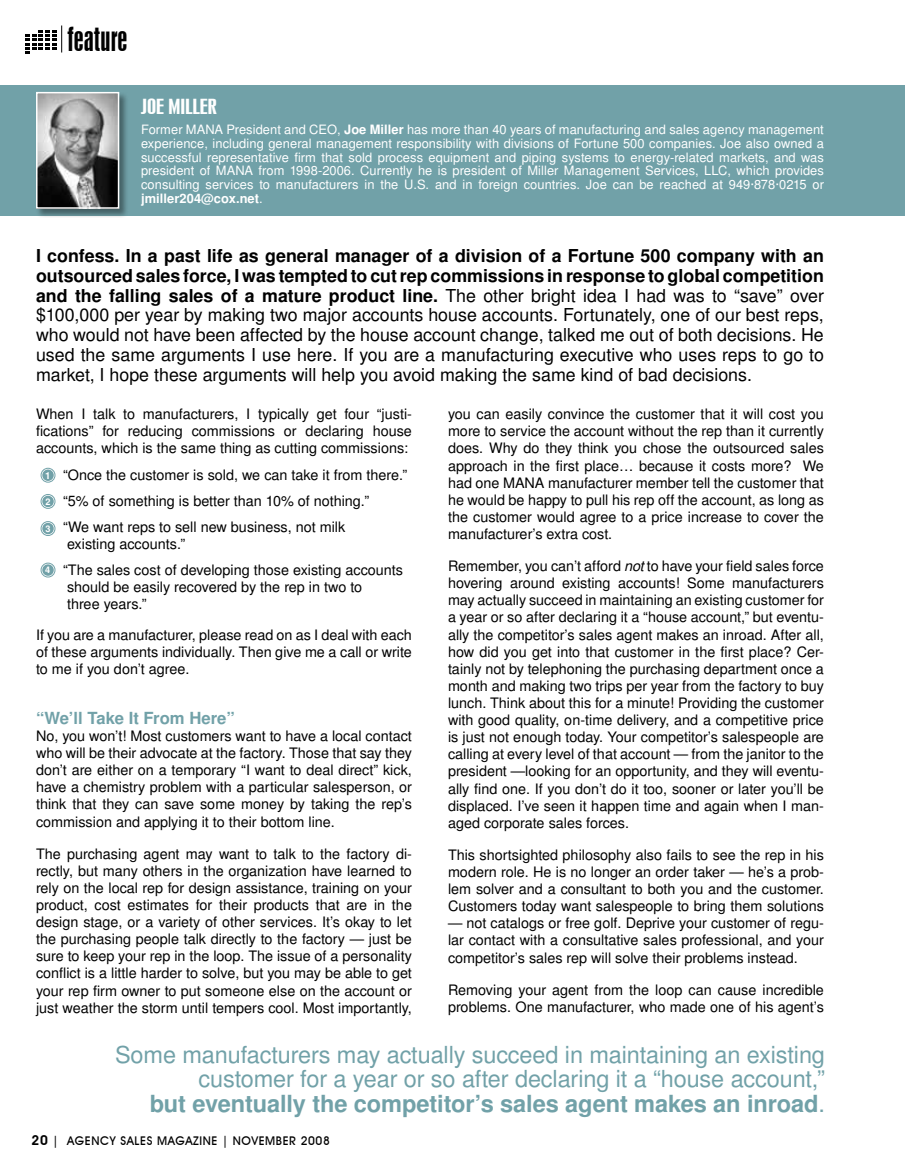
<style>
.page{position:relative;width:905px;height:1175px;background:#fff}
.page>*{position:absolute;margin:0;border:0;box-sizing:border-box;transform-origin:0 0}
.t1{font:31.05px "Swiss 924 BT Regular B";color:#000}
.t2{font:700 23.4px "Turkish Sans SSK";letter-spacing:-.005em;color:#71a1a8}
.t3{font:23.25px/24.8px "Turkish Sans SSK";letter-spacing:-.005em;color:#71a1a8;text-align:right}
.t4{font:19.5px "Swiss 924 BT Regular B";color:#fff;scale:1.25 1}
.t5{font:17.7px/20px "Turkish Sans SSK";color:#000;text-align:justify}
.t6{font:700 16.5px "Turkish Sans SSK";color:#71a1a8}
.t7{font:14.25px/17.1px "Turkish Sans SSK";color:#000;text-align:justify}
.t8{font:12.75px/13.8px "Turkish Sans SSK";letter-spacing:.005em;color:#fff;text-align:justify}
.t9{font:500 12px "Avant Garde IT Cby BT";letter-spacing:.05em;color:#000}
.t10{font:700 9.6px "Turkish Sans SSK";color:#fff}
.t11{font:700 9px "Turkish Sans SSK";color:#fff}
.s1{font-weight:700}
.s2{font-style:italic}
.s3{font-weight:400}
.s4{font-weight:600;font-size:13.5px}
</style>
<div class="page">
<svg style="left:26px;top:26px;width:36px;height:28px"></svg>
<div style="left:0;top:86px;width:904px;height:130px;background:#71a1a8"></div>
<div style="left:35px;top:91px;width:94px;height:127px;background:#000;opacity:.4"></div>
<img style="left:39px;top:95px;width:77px;height:111px">
<div style="left:36px;top:92px;width:83px;height:117px;border:2px solid #fff"></div>
<svg style="left:42px;top:469px;width:12px;height:12px"></svg>
<div style="left:41px;top:468px;width:14px;height:14px;border:1px solid #71a1a8;border-radius:50%"></div>
<div style="left:43px;top:470px;width:10px;height:10px;border:1px solid #71a1a8;border-radius:50%"></div>
<svg style="left:42px;top:496px;width:12px;height:11px"></svg>
<div style="left:41px;top:494px;width:14px;height:14px;border:1px solid #71a1a8;border-radius:50%"></div>
<div style="left:43px;top:497px;width:10px;height:9px;border:1px solid #71a1a8;border-radius:50%"></div>
<svg style="left:42px;top:523px;width:12px;height:11px"></svg>
<div style="left:41px;top:521px;width:14px;height:15px;border:1px solid #71a1a8;border-radius:50%"></div>
<div style="left:43px;top:524px;width:10px;height:9px;border:1px solid #71a1a8;border-radius:50%"></div>
<svg style="left:42px;top:564px;width:12px;height:12px"></svg>
<div style="left:41px;top:563px;width:14px;height:14px;border:1px solid #71a1a8;border-radius:50%"></div>
<div style="left:43px;top:565px;width:10px;height:10px;border:1px solid #71a1a8;border-radius:50%"></div>
<h1 class="t1" style="left:68px;top:20px;width:61px">feature</h1>
<h3 class="t4" style="left:141px;top:95px;width:62px">joe miller</h3>
<p class="t8" style="left:141px;top:122px;width:684px">Former MANA President and CEO, <span class="s1">Joe Miller</span> has more than 40 years of manufacturing and sales agency management experience, including general management responsibility with divisions of Fortune 500 companies. Joe also owned a successful representative firm that sold process equipment and piping systems to energy-related markets, and was president of MANA from 1998-2006. Currently he is president of Miller Management Services, LLC, which provides consulting services to manufacturers in the U.S. and in foreign countries. Joe can be reached at 949·878·0215 or <span class="s1">jmiller204@cox.net</span>.</p>
<p class="t5" style="left:36px;top:245px;width:789px"><span class="s1">I confess. In a past life as general manager of a division of a Fortune 500 company with an outsourced sales force, I was tempted to cut rep commissions in response to global competition and the falling sales of a mature product line.</span> The other bright idea I had was to “save” over $100,000 per year by making two major accounts house accounts. Fortunately, one of our best reps, who would not have been affected by the house account change, talked me out of both decisions. He used the same arguments I use here. If you are a manufacturing executive who uses reps to go to market, I hope these arguments will help you avoid making the same kind of bad decisions.</p>
<p class="t7" style="left:36px;top:405px;width:377px">When I talk to manufacturers, I typically get four “justi&shy;fications” for reducing commissions or declaring house accounts, which is the same thing as cutting commissions:</p>
<p class="t7" style="left:63px;top:461px;width:346px;line-height:26.1px;text-align:left">“Once the customer is sold, we can take it from there.” “5% of something is better than 10% of nothing.”<br>“We want reps to sell new business, not milk</p>
<p class="t7" style="left:63px;top:530px;width:341px;line-height:26.1px">existing accounts.”<br>“The sales cost of developing those existing accounts</p>
<p class="t7" style="left:67px;top:578px;width:297px">should be easily recovered by the rep in two to three years.”</p>
<p class="t7" style="left:36px;top:626px;width:377px">If you are a manufacturer, please read on as I deal with each of these arguments individually. Then give me a call or write to me if you don’t agree.</p>
<p class="t6" style="left:36px;top:708px;width:200px">“We’ll Take It From Here”</p>
<p class="t7" style="left:36px;top:727px;width:377px">No, you won’t! Most customers want to have a local contact who will be their advocate at the factory. Those that say they don’t are either on a temporary “I want to deal direct” kick, have a chemistry problem with a particular salesperson, or think that they can save some money by taking the rep’s commission and applying it to their bottom line.</p>
<p class="t7" style="left:36px;top:844px;width:377px">The purchasing agent may want to talk to the factory di&shy;rectly, but many others in the organization have learned to rely on the local rep for design assistance, training on your product, cost estimates for their products that are in the design stage, or a variety of other services. It’s okay to let the purchasing people talk directly to the factory — just be sure to keep your rep in the loop. The issue of a personality conflict is a little harder to solve, but you may be able to get your rep firm owner to put someone else on the account or just weather the storm until tempers cool. Most importantly,</p>
<p class="t10" style="left:45px;top:469px;width:7px">1</p>
<p class="t11" style="left:45px;top:496px;width:7px">2</p>
<p class="t11" style="left:45px;top:523px;width:7px">3</p>
<p class="t11" style="left:45px;top:564px;width:7px">4</p>
<p class="t7" style="left:448px;top:405px;width:377px">you can easily convince the customer that it will cost you more to service the account without the rep than it currently does. Why do they think you chose the outsourced sales approach in the first place… because it costs more? We had one MANA manufacturer member tell the customer that he would be happy to pull his rep off the account, as long as the customer would agree to a price increase to cover the manufacturer’s extra cost.</p>
<p class="t7" style="left:448px;top:557px;width:377px">Remember, you can’t afford <span class="s2">not</span> to have your field sales force hovering around existing accounts! Some manufacturers may actually succeed in maintaining an existing customer for a year or so after declaring it a “house account,” but eventu&shy;ally the competitor’s sales agent makes an inroad. After all, how did you get into that customer in the first place? Cer&shy;tainly not by telephoning the purchasing department once a month and making two trips per year from the factory to buy lunch. Think about this for a minute! Providing the customer with good quality, on-time delivery, and a competitive price is just not enough today. Your competitor’s salespeople are calling at every level of that account — from the janitor to the president —looking for an opportunity, and they will eventu&shy;ally find one. If you don’t do it too, sooner or later you’ll be displaced. I’ve seen it happen time and again when I man&shy;aged corporate sales forces.</p>
<p class="t7" style="left:448px;top:846px;width:377px">This shortsighted philosophy also fails to see the rep in his modern role. He is no longer an order taker — he’s a prob&shy;lem solver and a consultant to both you and the customer.<br>Customers today want salespeople to bring them solutions</p>
<p class="t7" style="left:448px;top:914px;width:377px">— not catalogs or free golf. Deprive your customer of regu&shy;lar contact with a consultative sales professional, and your competitor’s sales rep will solve their problems instead.</p>
<p class="t7" style="left:448px;top:980px;width:377px">Removing your agent from the loop can cause incredible problems. One manufacturer, who made one of his agent’s</p>
<h3 class="t3" style="left:115px;top:1041px;width:711px">Some manufacturers may actually succeed in maintaining an existing customer for a year or so after declaring it a “house account,”</h3>
<h2 class="t2" style="left:150px;top:1089px;width:676px">but eventually the competitor’s sales agent makes an inroad<span class="s3">.</span></h2>
<p class="t9" style="left:32px;top:1133px;width:300px"><span class="s4">20</span> | AGENCY SALES MAGAZINE | NOVEMBER 2008</p>
</div>
